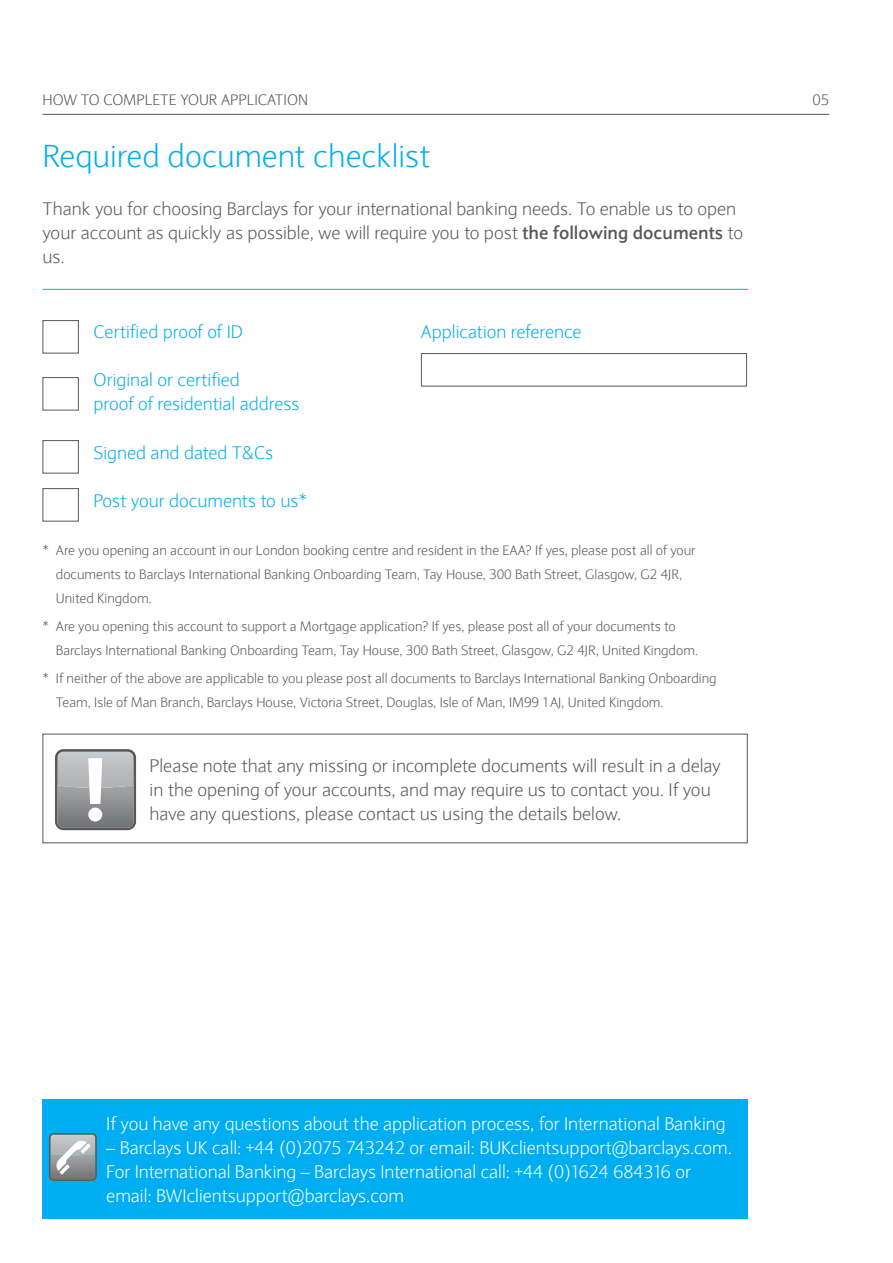
<style>
.page{position:relative;width:893px;height:1263px;background:#fff}
.page>*{position:absolute;margin:0;border:0;box-sizing:border-box;transform-origin:0 0}
.Main_heading{font:300 31.5px "Expert Sans";color:#00aeef}
.Blue_12pt_light{font:300 18px/24px "Expert Sans";color:#fff}
.Blue_12pt_light-2{font:300 18px/24px "Expert Sans";color:#57585a}
.Introduction_copy{font:300 18px/24px "Expert Sans";color:#57585a}
.Blue_12pt_light-3{font:300 18px/24px "Expert Sans";color:#00aeef}
.t1{font:300 15px "Expert Sans";color:#545557}
.Body_copy{font:300 13.5px/24px "Expert Sans";color:#57585a}
.s1{font-weight:700}
</style>
<div class="page">
<hr style="left:43px;top:114px;width:786px;height:1px;background:#545557">
<hr style="left:43px;top:289px;width:705px;height:1px;background:#00aeef">
<div style="left:43px;top:320px;width:36px;height:33px;border:1px solid #57585a"></div>
<div style="left:43px;top:377px;width:36px;height:33px;border:1px solid #57585a"></div>
<div style="left:421px;top:353px;width:326px;height:33px;border:1px solid #57585a"></div>
<div style="left:43px;top:440px;width:36px;height:33px;border:1px solid #57585a"></div>
<div style="left:43px;top:488px;width:36px;height:33px;border:1px solid #57585a"></div>
<div style="left:43px;top:734px;width:705px;height:109px;border:1px solid #57585a"></div>
<svg style="left:55px;top:749px;width:81px;height:81px;background:#a2a3a5"></svg>
<div style="left:88px;top:807px;width:14px;height:14px;background:#fff;border-radius:50%"></div>
<div style="left:43px;top:1099px;width:705px;height:119px;background:#00adf0"></div>
<svg style="left:49px;top:1133px;width:48px;height:48px;background:#9fa6aa"></svg>
<p class="t1" style="left:43px;top:91px;width:267px">HOW TO COMPLETE YOUR APPLICATION</p>
<p class="t1" style="left:812px;top:91px;width:18px">05</p>
<p class="Main_heading" style="left:43px;top:137px;width:389px">Required document checklist</p>
<p class="Introduction_copy" style="left:43px;top:197px;width:702px">Thank you for choosing Barclays for your international banking needs. To enable us to open your account as quickly as possible, we will require you to post <span class="s1">the following documents</span> to us.</p>
<p class="Blue_12pt_light-3" style="left:94px;top:320px;width:151px">Certified proof of ID</p>
<p class="Blue_12pt_light-3" style="left:421px;top:320px;width:162px">Application reference</p>
<p class="Blue_12pt_light-3" style="left:94px;top:368px;width:207px">Original or certified<br>proof of residential address</p>
<p class="Blue_12pt_light-3" style="left:94px;top:440px;width:181px">Signed and dated T&amp;Cs</p>
<p class="Blue_12pt_light-3" style="left:94px;top:488px;width:215px">Post your documents to us*</p>
<p class="Body_copy" style="left:56px;top:538px;width:641px;text-indent:-13px">* Are you opening an account in our London booking centre and resident in the EAA? If yes, please post all of your documents to Barclays International Banking Onboarding Team, Tay House, 300 Bath Street, Glasgow, G2 4JR,<br>United Kingdom.</p>
<p class="Body_copy" style="left:56px;top:614px;width:644px;text-indent:-13px">* Are you opening this account to support a Mortgage application? If yes, please post all of your documents to<br>Barclays International Banking Onboarding Team, Tay House, 300 Bath Street, Glasgow, G2 4JR, United Kingdom.</p>
<p class="Body_copy" style="left:56px;top:666px;width:662px;text-indent:-13px">* If neither of the above are applicable to you please post all documents to Barclays International Banking Onboarding<br>Team, Isle of Man Branch, Barclays House, Victoria Street, Douglas, Isle of Man, IM99 1AJ, United Kingdom.</p>
<p class="Blue_12pt_light-2" style="left:150px;top:753px;width:573px">Please note that any missing or incomplete documents will result in a delay in the opening of your accounts, and may require us to contact you. If you have any questions, please contact us using the details below.</p>
<p class="Blue_12pt_light" style="left:106px;top:1111px;width:621px">If you have any questions about the application process, for International Banking</p>
<p class="Blue_12pt_light" style="left:106px;top:1135px;width:627px">– Barclays UK call: +44 (0)2075 743242 or email: BUKclientsupport@barclays.com.<br>For International Banking – Barclays International call: +44 (0)1624 684316 or email: BWIclientsupport@barclays.com</p>
</div>
